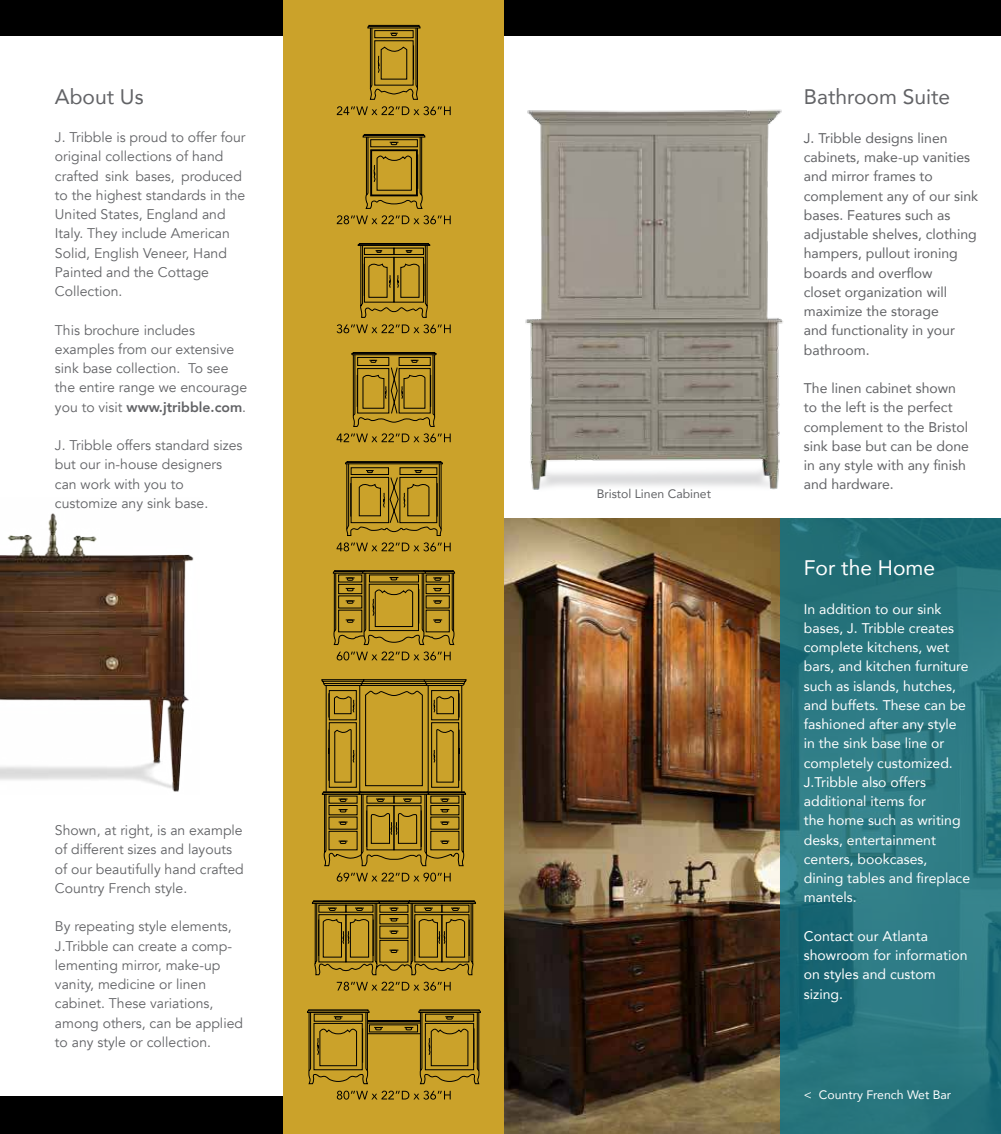
<style>
.page{position:relative;width:1001px;height:1134px;background:#fff}
.page>*{position:absolute;margin:0;border:0;box-sizing:border-box;transform-origin:0 0}
.t1{font:21px "Avenir";color:#626366}
.t2{font:21px "Avenir";color:#fff}
.t3{font:14px/19.2px "Avenir";color:#626366}
.t4{font:14px/19.2px "Avenir";color:#fff}
.t5{font:14px/19.2px "Avenir";color:#626366}
.t6{font:12.25px "Avenir";color:#fff}
.t7{font:12.25px "Avenir";color:#626366}
.s1{font-weight:800}
</style>
<div class="page">
<div style="left:0;top:1097px;width:1000px;height:37px;background:#000"></div>
<div style="left:0;top:0;width:1000px;height:36px;background:#000"></div>
<img style="left:525px;top:109px;width:258px;height:381px">
<img style="left:504px;top:518px;width:276px;height:616px">
<svg style="left:780px;top:518px;width:220px;height:616px;background:#28757e"></svg>
<div style="left:284px;top:0;width:220px;height:1134px;background:#cba22a"></div>
<svg style="left:367px;top:25px;width:53px;height:75px"></svg>
<svg style="left:363px;top:134px;width:62px;height:75px"></svg>
<svg style="left:358px;top:243px;width:72px;height:75px"></svg>
<svg style="left:307px;top:1010px;width:174px;height:74px"></svg>
<hr style="left:420px;top:1012px;width:1px;height:59px;background:#000">
<svg style="left:321px;top:679px;width:145px;height:187px"></svg>
<svg style="left:345px;top:462px;width:98px;height:74px"></svg>
<hr style="left:346px;top:464px;width:1px;height:65px;background:#000">
<svg style="left:351px;top:352px;width:86px;height:75px"></svg>
<svg style="left:333px;top:570px;width:122px;height:75px"></svg>
<svg style="left:312px;top:901px;width:164px;height:74px"></svg>
<svg style="left:337px;top:106px;width:113px;height:9px"></svg>
<svg style="left:337px;top:215px;width:113px;height:9px"></svg>
<svg style="left:336px;top:324px;width:114px;height:9px"></svg>
<svg style="left:336px;top:433px;width:114px;height:9px"></svg>
<svg style="left:336px;top:542px;width:114px;height:9px"></svg>
<svg style="left:336px;top:651px;width:114px;height:9px"></svg>
<svg style="left:336px;top:873px;width:114px;height:9px"></svg>
<svg style="left:337px;top:982px;width:113px;height:9px"></svg>
<svg style="left:337px;top:1091px;width:113px;height:9px"></svg>
<img style="left:0;top:513px;width:194px;height:279px">
<h1 class="t1" style="left:55px;top:87px;width:90px">About Us</h1>
<p class="t3" style="left:55px;top:129px;width:192px">J. Tribble is proud to offer four original collections of hand crafted sink bases, produced to the highest standards in the<br>United States, England and<br>Italy. They include American<br>Solid, English Veneer, Hand<br>Painted and the Cottage<br>Collection.</p>
<p class="t3" style="left:55px;top:322px;width:194px">This brochure includes examples from our extensive sink base collection. To see the entire range we encourage you to visit <span class="s1">www.jtribble.com</span>.</p>
<p class="t3" style="left:55px;top:437px;width:189px">J. Tribble offers standard sizes but our in-house designers can work with you to customize any sink base.</p>
<p class="t3" style="left:55px;top:822px;width:190px">Shown, at right, is an example of different sizes and layouts of our beautifully hand crafted<br>Country French style.</p>
<p class="t3" style="left:55px;top:918px;width:189px">By repeating style elements,<br>J.Tribble can create a comp&shy;lementing mirror, make-up vanity, medicine or linen cabinet. These variations, among others, can be applied to any style or collection.</p>
<p class="t7" style="left:596px;top:489px;width:116px">Bristol Linen Cabinet</p>
<h1 class="t1" style="left:803px;top:88px;width:148px">Bathroom Suite</h1>
<p class="t5" style="left:803px;top:130px;width:176px">J. Tribble designs linen cabinets, make-up vanities and mirror frames to complement any of our sink bases. Features such as adjustable shelves, clothing hampers, pullout ironing boards and overflow<br>closet organization will maximize the storage<br>and functionality in your bathroom.</p>
<p class="t5" style="left:803px;top:380px;width:166px">The linen cabinet shown to the left is the perfect complement to the Bristol sink base but can be done in any style with any finish and hardware.</p>
<h1 class="t2" style="left:803px;top:559px;width:133px">For the Home</h1>
<p class="t4" style="left:803px;top:600px;width:168px">In addition to our sink bases, J. Tribble creates complete kitchens, wet bars, and kitchen furniture such as islands, hutches, and buffets. These can be fashioned after any style in the sink base line or completely customized.<br>J.Tribble also offers additional items for<br>the home such as writing desks, entertainment centers, bookcases, dining tables and fireplace mantels.</p>
<p class="t4" style="left:803px;top:928px;width:165px">Contact our Atlanta showroom for information on styles and custom sizing.</p>
<p class="t6" style="left:803px;top:1090px;width:149px">&lt; Country French Wet Bar</p>
</div>
